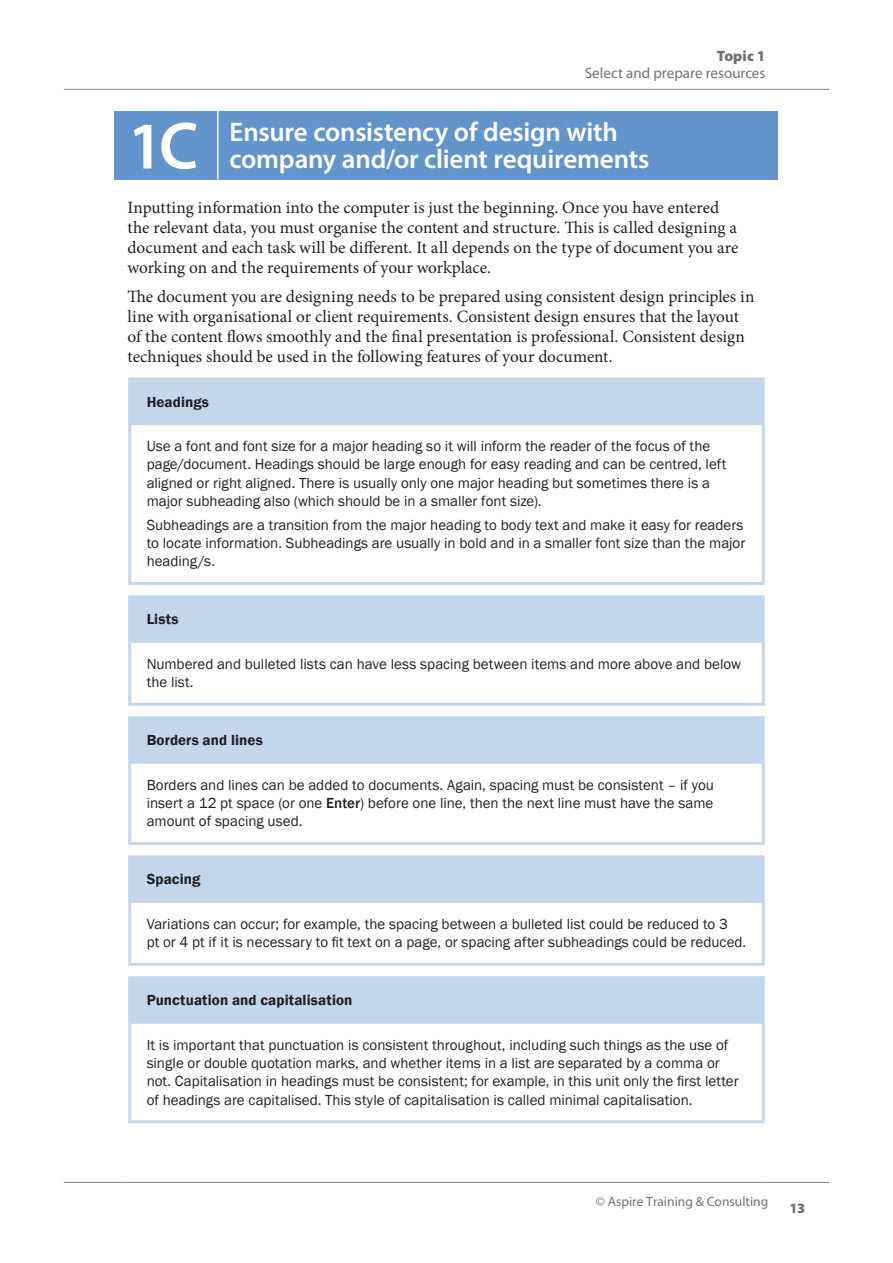
<style>
.page{position:relative;width:893px;height:1263px;background:#fff}
.page>*{position:absolute;margin:0;border:0;box-sizing:border-box;transform-origin:0 0}
.t1{font:600 67.05px "Myriad Pro";color:#fff}
.t2{font:600 27px/27px "Myriad Pro";letter-spacing:-.01em;color:#fff}
.t3{font:17.25px/19.8px "Minion Pro";letter-spacing:-.005em;color:#231f20}
.t4{font:15px/18.3px "Franklin Gothic";color:#231f20}
.t5{font:600 15px "Franklin Gothic";letter-spacing:.005em;color:#231f20}
.t6{font:15px "Myriad Pro";color:#717074}
.t7{font:900 15px "Myriad Pro";letter-spacing:.005em;color:#717074}
.t8{font:900 14.25px "Myriad Pro";color:#717074}
.t9{font:13.5px "Myriad Pro";color:#717074}
.s1{font-weight:500}
</style>
<div class="page">
<hr style="left:64px;top:1182px;width:64px;height:1px;background:#808285">
<hr style="left:128px;top:1182px;width:637px;height:1px;background:#808285">
<hr style="left:765px;top:1182px;width:64px;height:1px;background:#808285">
<hr style="left:64px;top:89px;width:64px;height:1px;background:#808285">
<hr style="left:128px;top:89px;width:637px;height:1px;background:#808285">
<hr style="left:765px;top:89px;width:64px;height:1px;background:#808285">
<div style="left:131px;top:380px;width:631px;height:42px;background:#c4d6ec"></div>
<svg style="left:131px;top:425px;width:631px;height:596px"></svg>
<hr style="left:128px;top:377px;width:637px;height:3px;background:#c4d6ec">
<hr style="left:128px;top:380px;width:3px;height:42px;background:#c4d6ec">
<hr style="left:762px;top:380px;width:3px;height:42px;background:#c4d6ec">
<hr style="left:128px;top:422px;width:637px;height:3px;background:#c4d6ec">
<hr style="left:128px;top:598px;width:3px;height:42px;background:#c4d6ec">
<hr style="left:762px;top:598px;width:3px;height:42px;background:#c4d6ec">
<hr style="left:128px;top:719px;width:3px;height:42px;background:#c4d6ec">
<hr style="left:762px;top:719px;width:3px;height:42px;background:#c4d6ec">
<hr style="left:128px;top:858px;width:3px;height:42px;background:#c4d6ec">
<hr style="left:762px;top:858px;width:3px;height:42px;background:#c4d6ec">
<hr style="left:128px;top:979px;width:3px;height:42px;background:#c4d6ec">
<hr style="left:762px;top:979px;width:3px;height:42px;background:#c4d6ec">
<hr style="left:128px;top:640px;width:637px;height:3px;background:#c4d6ec">
<hr style="left:128px;top:761px;width:637px;height:3px;background:#c4d6ec">
<hr style="left:128px;top:900px;width:637px;height:3px;background:#c4d6ec">
<hr style="left:128px;top:1021px;width:637px;height:3px;background:#c4d6ec">
<hr style="left:128px;top:425px;width:3px;height:157px;background:#c4d6ec">
<hr style="left:762px;top:425px;width:3px;height:157px;background:#c4d6ec">
<hr style="left:128px;top:643px;width:3px;height:60px;background:#c4d6ec">
<hr style="left:762px;top:643px;width:3px;height:60px;background:#c4d6ec">
<hr style="left:128px;top:764px;width:3px;height:78px;background:#c4d6ec">
<hr style="left:762px;top:764px;width:3px;height:78px;background:#c4d6ec">
<hr style="left:128px;top:903px;width:3px;height:60px;background:#c4d6ec">
<hr style="left:762px;top:903px;width:3px;height:60px;background:#c4d6ec">
<hr style="left:128px;top:1024px;width:3px;height:96px;background:#c4d6ec">
<hr style="left:762px;top:1024px;width:3px;height:96px;background:#c4d6ec">
<hr style="left:128px;top:582px;width:637px;height:3px;background:#c4d6ec">
<hr style="left:128px;top:595px;width:637px;height:3px;background:#c4d6ec">
<hr style="left:128px;top:703px;width:637px;height:3px;background:#c4d6ec">
<hr style="left:128px;top:716px;width:637px;height:3px;background:#c4d6ec">
<hr style="left:128px;top:842px;width:637px;height:3px;background:#c4d6ec">
<hr style="left:128px;top:855px;width:637px;height:3px;background:#c4d6ec">
<hr style="left:128px;top:963px;width:637px;height:3px;background:#c4d6ec">
<hr style="left:128px;top:976px;width:637px;height:3px;background:#c4d6ec">
<hr style="left:128px;top:1120px;width:637px;height:3px;background:#c4d6ec">
<div style="left:115px;top:111px;width:663px;height:68px;background:#6395cc"></div>
<hr style="left:217px;top:111px;width:1px;height:68px;background:#fff">
<p class="t7" style="left:717px;top:47px;width:50px">Topic 1</p>
<p class="t6" style="left:585px;top:63px;width:182px">Select and prepare resources</p>
<h1 class="t1" style="left:128px;top:103px;width:72px">1C</h1>
<h2 class="t2" style="left:230px;top:118px;width:421px">Ensure consistency of design with company and/or client requirements</h2>
<p class="t3" style="left:128px;top:198px;width:612px">Inputting information into the computer is just the beginning. Once you have entered the relevant data, you must organise the content and structure. This is called designing a document and each task will be different. It all depends on the type of document you are working on and the requirements of your workplace.</p>
<p class="t3" style="left:128px;top:287px;width:628px">The document you are designing needs to be prepared using consistent design principles in line with organisational or client requirements. Consistent design ensures that the layout of the content flows smoothly and the final presentation is professional. Consistent design techniques should be used in the following features of your document.</p>
<p class="t5" style="left:147px;top:392px;width:64px">Headings</p>
<p class="t4" style="left:147px;top:437px;width:581px">Use a font and font size for a major heading so it will inform the reader of the focus of the page/document. Headings should be large enough for easy reading and can be centred, left aligned or right aligned. There is usually only one major heading but sometimes there is a major subheading also (which should be in a smaller font size).</p>
<p class="t4" style="left:147px;top:516px;width:600px;text-align:justify">Subheadings are a transition from the major heading to body text and make it easy for readers to locate information. Subheadings are usually in bold and in a smaller font size than the major heading/s.</p>
<p class="t5" style="left:147px;top:610px;width:33px">Lists</p>
<p class="t4" style="left:147px;top:655px;width:596px">Numbered and bulleted lists can have less spacing between items and more above and below the list.</p>
<p class="t5" style="left:147px;top:731px;width:118px">Borders and lines</p>
<p class="t4" style="left:147px;top:776px;width:569px;text-align:justify">Borders and lines can be added to documents. Again, spacing must be consistent – if you insert a 12 pt space (or one <span class="s1">Enter</span>) before one line, then the next line must have the same amount of spacing used.</p>
<p class="t5" style="left:147px;top:870px;width:55px">Spacing</p>
<p class="t4" style="left:147px;top:915px;width:601px">Variations can occur; for example, the spacing between a bulleted list could be reduced to 3<br>pt or 4 pt if it is necessary to fit text on a page, or spacing after subheadings could be reduced.</p>
<p class="t5" style="left:147px;top:991px;width:207px">Punctuation and capitalisation</p>
<p class="t4" style="left:147px;top:1036px;width:594px">It is important that punctuation is consistent throughout, including such things as the use of single or double quotation marks, and whether items in a list are separated by a comma or not. Capitalisation in headings must be consistent; for example, in this unit only the first letter of headings are capitalised. This style of capitalisation is called minimal capitalisation.</p>
<p class="t9" style="left:596px;top:1193px;width:174px">© Aspire Training &amp; Consulting</p>
<p class="t8" style="left:789px;top:1200px;width:17px">13</p>
</div>
